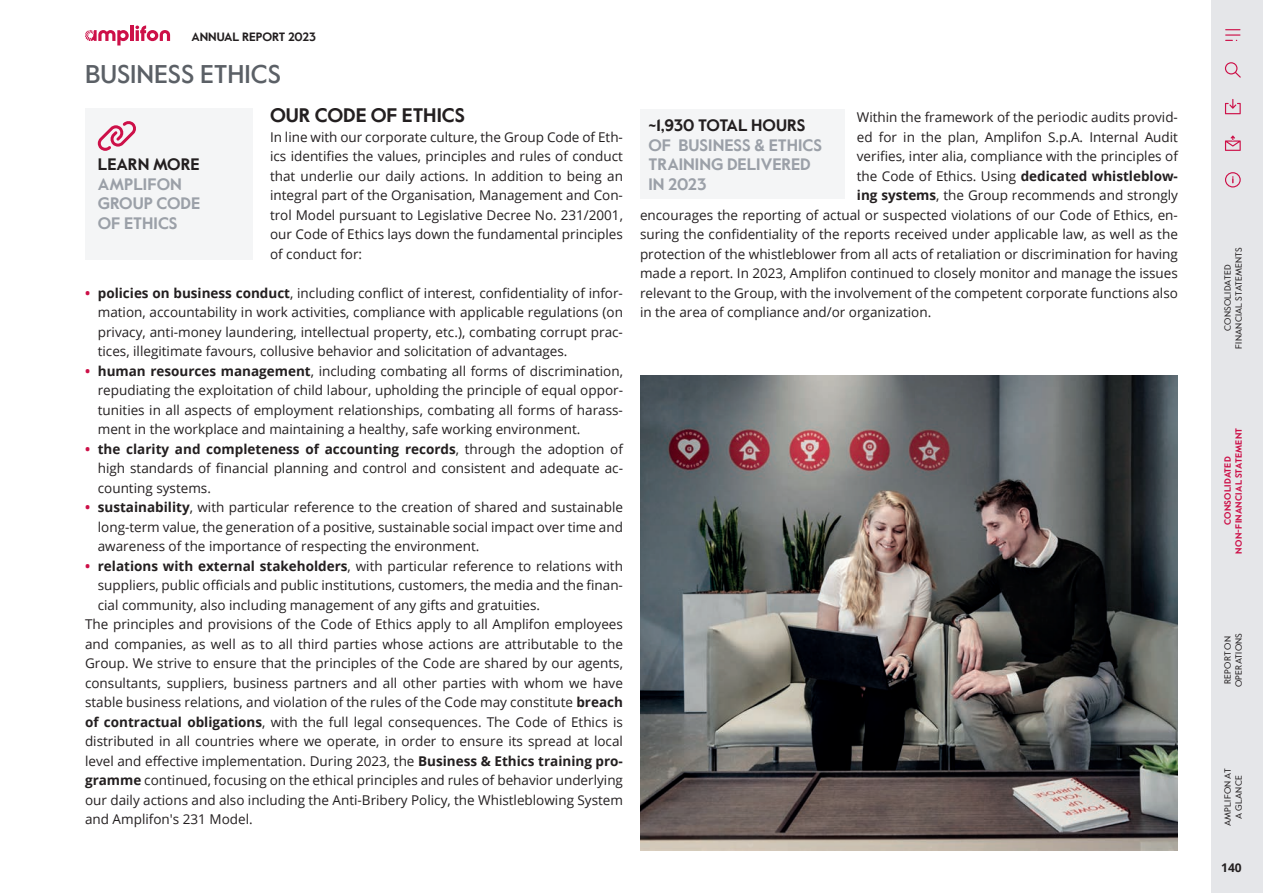
<style>
.page{position:relative;width:1263px;height:893px;background:#fff}
.page>*{position:absolute;margin:0;border:0;box-sizing:border-box;transform-origin:0 0}
.t1{font:500 25.5px "Value Sans Pro";color:#5b6066}
.t2{font:700 19.5px "Value Sans Pro";color:#231f20}
.t3{font:700 16.5px/19.5px "Value Sans Pro";color:#9ba0a8}
.t4{font:700 16.5px "Value Sans Pro";color:#231f20}
.t5{font:13.5px/19.5px "Open Sans";color:#231f20;text-align:justify}
.t6{font:700 12px "Value Sans Pro";color:#231f20}
.t7{font:700 12px "Open Sans";color:#231f20}
.t8{font:9px/10.8px "Value Sans Pro";letter-spacing:.025em;color:#231f20;text-align:center}
.t9{font:700 9px/10.8px "Value Sans Pro";letter-spacing:.02em;color:#cd1048;text-align:center}
.s1{font-weight:700;color:#cd1048}
.s2{font-weight:700}
</style>
<div class="page">
<div style="left:85px;top:108px;width:168px;height:152px;background:#f4f5f6"></div>
<svg style="left:98px;top:121px;width:38px;height:30px"></svg>
<div style="left:640px;top:110px;width:204px;height:89px;background:#f4f5f6"></div>
<img style="left:640px;top:376px;width:538px;height:475px">
<div style="left:1212px;top:0;width:51px;height:893px;background:#e5e6e9"></div>
<hr style="left:130px;top:26px;width:4px;height:15px;background:#cd1048">
<svg style="left:135px;top:26px;width:35px;height:15px"></svg>
<svg style="left:85px;top:30px;width:44px;height:16px"></svg>
<svg style="left:1225px;top:99px;width:16px;height:15px"></svg>
<svg style="left:1225px;top:62px;width:16px;height:16px"></svg>
<svg style="left:1225px;top:29px;width:15px;height:12px"></svg>
<svg style="left:1225px;top:136px;width:16px;height:15px"></svg>
<svg style="left:1225px;top:172px;width:16px;height:16px"></svg>
<p class="t6" style="left:191px;top:30px;width:126px">ANNUAL REPORT 2023</p>
<h1 class="t1" style="left:85px;top:59px;width:198px">BUSINESS ETHICS</h1>
<h2 class="t2" style="left:270px;top:104px;width:197px">OUR CODE OF ETHICS</h2>
<p class="t5" style="left:270px;top:127px;width:354px">In line with our corporate culture, the Group Code of Eth&shy;ics identifies the values, principles and rules of conduct that underlie our daily actions. In addition to being an integral part of the Organisation, Management and Con&shy;trol Model pursuant to Legislative Decree No. 231/2001, our Code of Ethics lays down the fundamental principles of conduct for:</p>
<p class="t5" style="left:98px;top:283px;width:527px;text-indent:-13px"><span class="s1">•</span> <span class="s2">policies on business conduct</span>, including conflict of interest, confidentiality of infor&shy;mation, accountability in work activities, compliance with applicable regulations (on privacy, anti-money laundering, intellectual property, etc.), combating corrupt prac&shy;tices, illegitimate favours, collusive behavior and solicitation of advantages.</p>
<p class="t5" style="left:98px;top:361px;width:527px;text-indent:-13px"><span class="s1">•</span> <span class="s2">human resources management</span>, including combating all forms of discrimination, repudiating the exploitation of child labour, upholding the principle of equal oppor&shy;tunities in all aspects of employment relationships, combating all forms of harass&shy;ment in the workplace and maintaining a healthy, safe working environment.</p>
<p class="t5" style="left:98px;top:439px;width:527px;text-indent:-13px"><span class="s1">•</span> <span class="s2">the clarity and completeness of accounting records</span>, through the adoption of high standards of financial planning and control and consistent and adequate ac&shy;counting systems.</p>
<p class="t5" style="left:98px;top:497px;width:527px;text-indent:-13px"><span class="s1">•</span> <span class="s2">sustainability</span>, with particular reference to the creation of shared and sustainable long-term value, the generation of a positive, sustainable social impact over time and awareness of the importance of respecting the environment.</p>
<p class="t5" style="left:85px;top:556px;width:539px"><span class="s1">•</span> <span class="s2">relations with external stakeholders</span>, with particular reference to relations with</p>
<p class="t5" style="left:98px;top:575px;width:527px">suppliers, public officials and public institutions, customers, the media and the finan-</p>
<p class="t5" style="left:98px;top:595px;width:444px">cial community, also including management of any gifts and gratuities.</p>
<p class="t5" style="left:85px;top:614px;width:539px">The principles and provisions of the Code of Ethics apply to all Amplifon employees</p>
<p class="t5" style="left:85px;top:634px;width:539px">and companies, as well as to all third parties whose actions are attributable to the</p>
<p class="t5" style="left:85px;top:653px;width:539px">Group. We strive to ensure that the principles of the Code are shared by our agents,</p>
<p class="t5" style="left:85px;top:673px;width:539px">consultants, suppliers, business partners and all other parties with whom we have</p>
<p class="t5" style="left:85px;top:692px;width:539px">stable business relations, and violation of the rules of the Code may constitute <span class="s2">breach</span></p>
<p class="t5" style="left:85px;top:712px;width:539px"><span class="s2">of contractual obligations</span>, with the full legal consequences. The Code of Ethics is</p>
<p class="t5" style="left:85px;top:731px;width:539px">distributed in all countries where we operate, in order to ensure its spread at local</p>
<p class="t5" style="left:85px;top:751px;width:539px">level and effective implementation. During 2023, the <span class="s2">Business &amp; Ethics training pro-</span></p>
<p class="t5" style="left:85px;top:770px;width:539px"><span class="s2">gramme</span> continued, focusing on the ethical principles and rules of behavior underlying</p>
<p class="t5" style="left:85px;top:790px;width:539px">our daily actions and also including the Anti-Bribery Policy, the Whistleblowing System</p>
<p class="t5" style="left:85px;top:809px;width:169px">and Amplifon's 231 Model.</p>
<p class="t4" style="left:98px;top:155px;width:103px">LEARN MORE</p>
<p class="t3" style="left:98px;top:175px;width:104px">AMPLIFON<br>GROUP CODE<br>OF ETHICS</p>
<p class="t5" style="left:857px;top:107px;width:323px">Within the framework of the periodic audits provid-</p>
<p class="t5" style="left:857px;top:127px;width:323px">ed for in the plan, Amplifon S.p.A. Internal Audit</p>
<p class="t5" style="left:857px;top:146px;width:323px">verifies, inter alia, compliance with the principles of</p>
<p class="t5" style="left:857px;top:166px;width:323px">the Code of Ethics. Using <span class="s2">dedicated whistleblow-</span></p>
<p class="t5" style="left:857px;top:185px;width:323px"><span class="s2">ing systems</span>, the Group recommends and strongly</p>
<p class="t5" style="left:640px;top:205px;width:539px">encourages the reporting of actual or suspected violations of our Code of Ethics, en-</p>
<p class="t5" style="left:640px;top:224px;width:539px">suring the confidentiality of the reports received under applicable law, as well as the</p>
<p class="t5" style="left:640px;top:244px;width:539px">protection of the whistleblower from all acts of retaliation or discrimination for having</p>
<p class="t5" style="left:640px;top:263px;width:539px">made a report. In 2023, Amplifon continued to closely monitor and manage the issues</p>
<p class="t5" style="left:640px;top:283px;width:539px">relevant to the Group, with the involvement of the competent corporate functions also</p>
<p class="t5" style="left:640px;top:302px;width:293px">in the area of compliance and/or organization.</p>
<p class="t4" style="left:648px;top:116px;width:159px">~1,930 TOTAL HOURS</p>
<p class="t3" style="left:648px;top:136px;width:175px">OF BUSINESS &amp; ETHICS<br>TRAINING DELIVERED<br>IN 2023</p>
<p class="t8" style="left:1222px;top:348px;width:103px;rotate:-90deg">CONSOLIDATED<br>FINANCIAL STATEMENTS</p>
<p class="t9" style="left:1223px;top:554px;width:127px;rotate:-90deg">CONSOLIDATED<br>NON-FINANCIAL STATEMENT</p>
<p class="t8" style="left:1222px;top:687px;width:56px;rotate:-90deg">REPORT ON<br>OPERATIONS</p>
<p class="t8" style="left:1222px;top:826px;width:60px;rotate:-90deg">AMPLIFON AT<br>A GLANCE</p>
<p class="t7" style="left:1221px;top:859px;width:22px">140</p>
</div>
